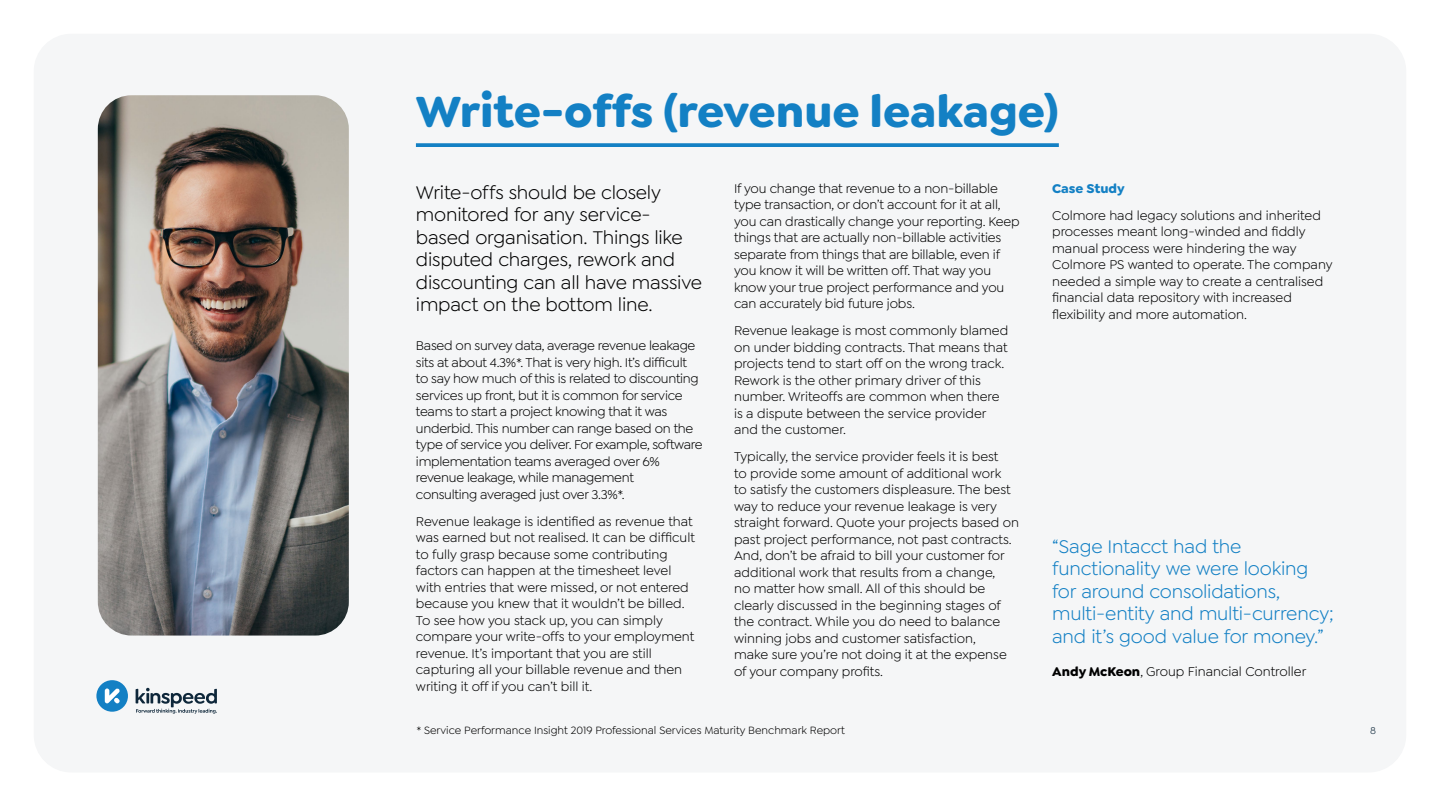
<style>
.page{position:relative;width:1440px;height:810px;background:#fff}
.page>*{position:absolute;margin:0;border:0;box-sizing:border-box;transform-origin:0 0}
.t1{font:700 46.42px "Goldplay";color:#1380c4}
.t2{font:19.5px/22.5px "Goldplay";letter-spacing:-.01em;color:#000}
.t3{font:19.5px/22.5px "Goldplay";letter-spacing:-.01em;color:#1380c4}
.t4{font:13.5px/16.5px "Goldplay";color:#000}
.t5{font:13.5px/16.5px "Goldplay";letter-spacing:-.02em;color:#000}
.t6{font:700 13.5px "Goldplay";color:#1380c4}
.t7{font:11.25px "Goldplay";color:#000}
.t8{font:10.5px "Goldplay";color:#0e273a}
.s1{font-weight:700}
</style>
<div class="page">
<div style="left:34px;top:34px;width:1372px;height:738px;background:#f5f6f7;border-radius:38px"></div>
<svg style="left:416px;top:143px;width:643px;height:4px;background:#2087c7"></svg>
<img style="left:98px;top:95px;width:251px;height:541px">
<div style="left:96px;top:680px;width:32px;height:32px;background:#1380c4;border-radius:50%"></div>
<svg style="left:105px;top:688px;width:15px;height:15px"></svg>
<svg style="left:136px;top:688px;width:81px;height:26px"></svg>
<h1 class="t1" style="left:416px;top:81px;width:644px">Write-offs (revenue leakage)</h1>
<h2 class="t2" style="left:416px;top:181px;width:288px">Write-offs should be closely monitored for any service&shy;based organisation. Things like disputed charges, rework and discounting can all have massive impact on the bottom line.</h2>
<p class="t5" style="left:416px;top:338px;width:288px">Based on survey data, average revenue leakage sits at about 4.3%*. That is very high. It’s difficult to say how much of this is related to discounting services up front, but it is common for service teams to start a project knowing that it was underbid. This number can range based on the type of service you deliver. For example, software implementation teams averaged over 6% revenue leakage, while management<br>consulting averaged just over 3.3%*.</p>
<p class="t4" style="left:416px;top:513px;width:280px">Revenue leakage is identified as revenue that was earned but not realised. It can be difficult to fully grasp because some contributing factors can happen at the timesheet level with entries that were missed, or not entered because you knew that it wouldn’t be billed.<br>To see how you stack up, you can simply compare your write-offs to your employment revenue. It’s important that you are still capturing all your billable revenue and then writing it off if you can’t bill it.</p>
<p class="t4" style="left:734px;top:180px;width:287px">If you change that revenue to a non-billable type transaction, or don’t account for it at all, you can drastically change your reporting. Keep things that are actually non-billable activities separate from things that are billable, even if you know it will be written off. That way you know your true project performance and you can accurately bid future jobs.</p>
<p class="t4" style="left:734px;top:322px;width:276px">Revenue leakage is most commonly blamed on under bidding contracts. That means that projects tend to start off on the wrong track.<br>Rework is the other primary driver of this number. Writeoffs are common when there is a dispute between the service provider and the customer.</p>
<p class="t4" style="left:734px;top:448px;width:287px">Typically, the service provider feels it is best<br>to provide some amount of additional work<br>to satisfy the customers displeasure. The best way to reduce your revenue leakage is very straight forward. Quote your projects based on past project performance, not past contracts.<br>And, don’t be afraid to bill your customer for additional work that results from a change,<br>no matter how small. All of this should be clearly discussed in the beginning stages of the contract. While you do need to balance winning jobs and customer satisfaction,<br>make sure you’re not doing it at the expense of your company profits.</p>
<p class="t6" style="left:1052px;top:179px;width:74px">Case Study</p>
<p class="t4" style="left:1052px;top:207px;width:282px">Colmore had legacy solutions and inherited processes meant long-winded and fiddly manual process were hindering the way Colmore PS wanted to operate. The company needed a simple way to create a centralised financial data repository with increased flexibility and more automation.</p>
<h2 class="t3" style="left:1052px;top:535px;width:283px">“Sage Intacct had the functionality we were looking for around consolidations, multi-entity and multi-currency; and it’s good value for money.”</h2>
<p class="t4" style="left:1052px;top:663px;width:256px"><span class="s1">Andy McKeon</span>, Group Financial Controller</p>
<p class="t7" style="left:417px;top:724px;width:430px">* Service Performance Insight 2019 Professional Services Maturity Benchmark Report</p>
<p class="t8" style="left:1370px;top:725px;width:7px">8</p>
</div>
